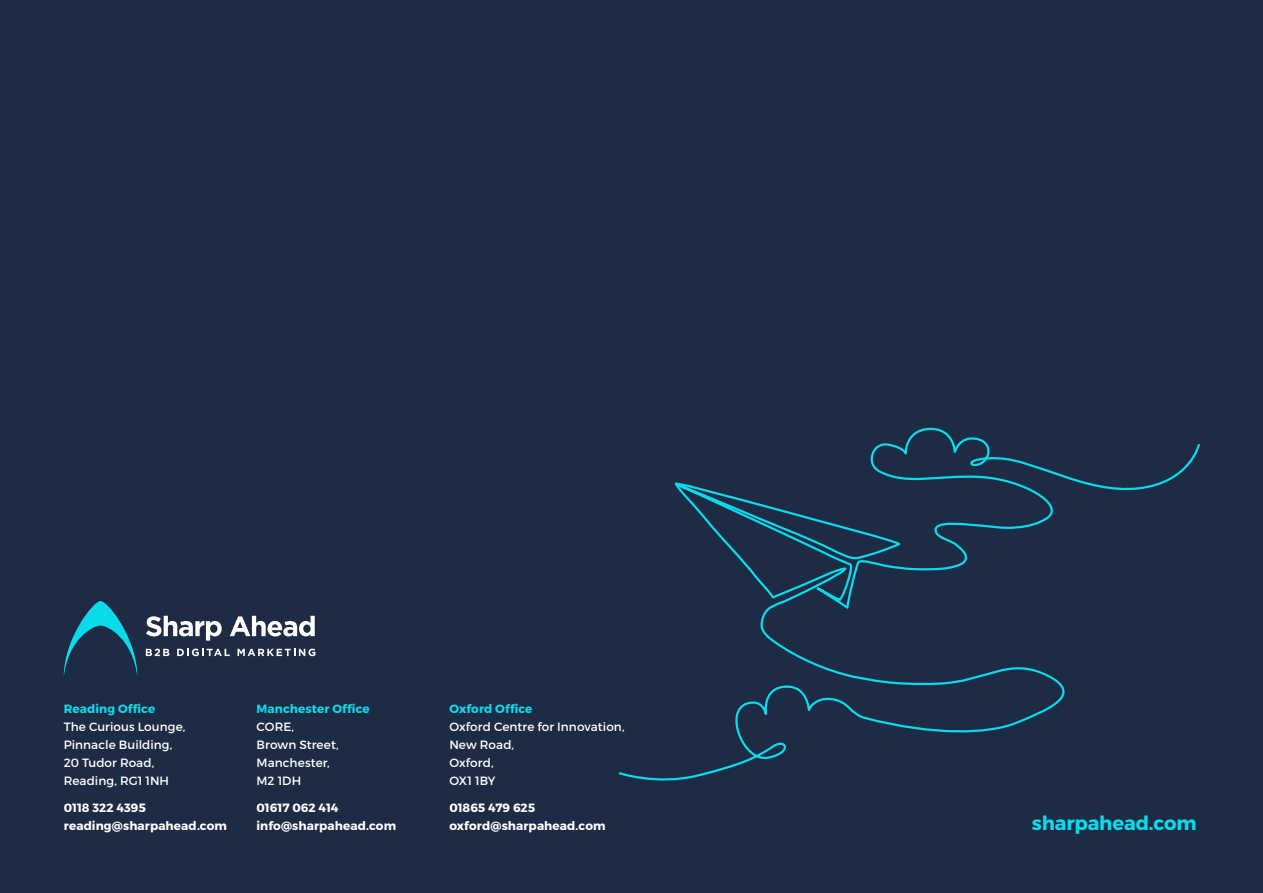
<style>
.page{position:relative;width:1263px;height:893px;background:#1e2b44}
.page>*{position:absolute;margin:0;border:0;box-sizing:border-box;transform-origin:0 0}
.t1{font:700 19.5px "Montserrat";letter-spacing:-.01em;color:#0adbeb}
.t2{font:12px/18px "Montserrat";letter-spacing:.005em;color:#fff}
.t3{font:700 12px/18px "Montserrat";letter-spacing:.01em;color:#fff}
.t4{font:700 12px "Montserrat";letter-spacing:.01em;color:#0adbeb}
</style>
<div class="page">
<svg style="left:64px;top:601px;width:73px;height:74px"></svg>
<svg style="left:146px;top:616px;width:76px;height:25px"></svg>
<svg style="left:230px;top:616px;width:85px;height:20px"></svg>
<svg style="left:146px;top:649px;width:23px;height:7px"></svg>
<svg style="left:177px;top:649px;width:53px;height:7px"></svg>
<svg style="left:237px;top:649px;width:78px;height:7px"></svg>
<svg style="left:618px;top:427px;width:583px;height:354px"></svg>
<p class="t4" style="left:64px;top:704px;width:93px">Reading Office</p>
<p class="t2" style="left:64px;top:719px;width:123px">The Curious Lounge,<br>Pinnacle Building,<br>20 Tudor Road,<br>Reading, RG1 1NH</p>
<p class="t3" style="left:64px;top:799px;width:165px">0118 322 4395 reading@sharpahead.com</p>
<p class="t4" style="left:257px;top:704px;width:115px">Manchester Office</p>
<p class="t2" style="left:257px;top:719px;width:84px">CORE,<br>Brown Street,<br>Manchester,<br>M2 1DH</p>
<p class="t3" style="left:257px;top:799px;width:141px">01617 062 414 info@sharpahead.com</p>
<p class="t4" style="left:449px;top:704px;width:85px">Oxford Office</p>
<p class="t2" style="left:449px;top:719px;width:177px">Oxford Centre for Innovation,<br>New Road,<br>Oxford,<br>OX1 1BY</p>
<p class="t3" style="left:449px;top:799px;width:158px">01865 479 625 oxford@sharpahead.com</p>
<h1 class="t1" style="left:1032px;top:815px;width:166px">sharpahead.com</h1>
</div>
